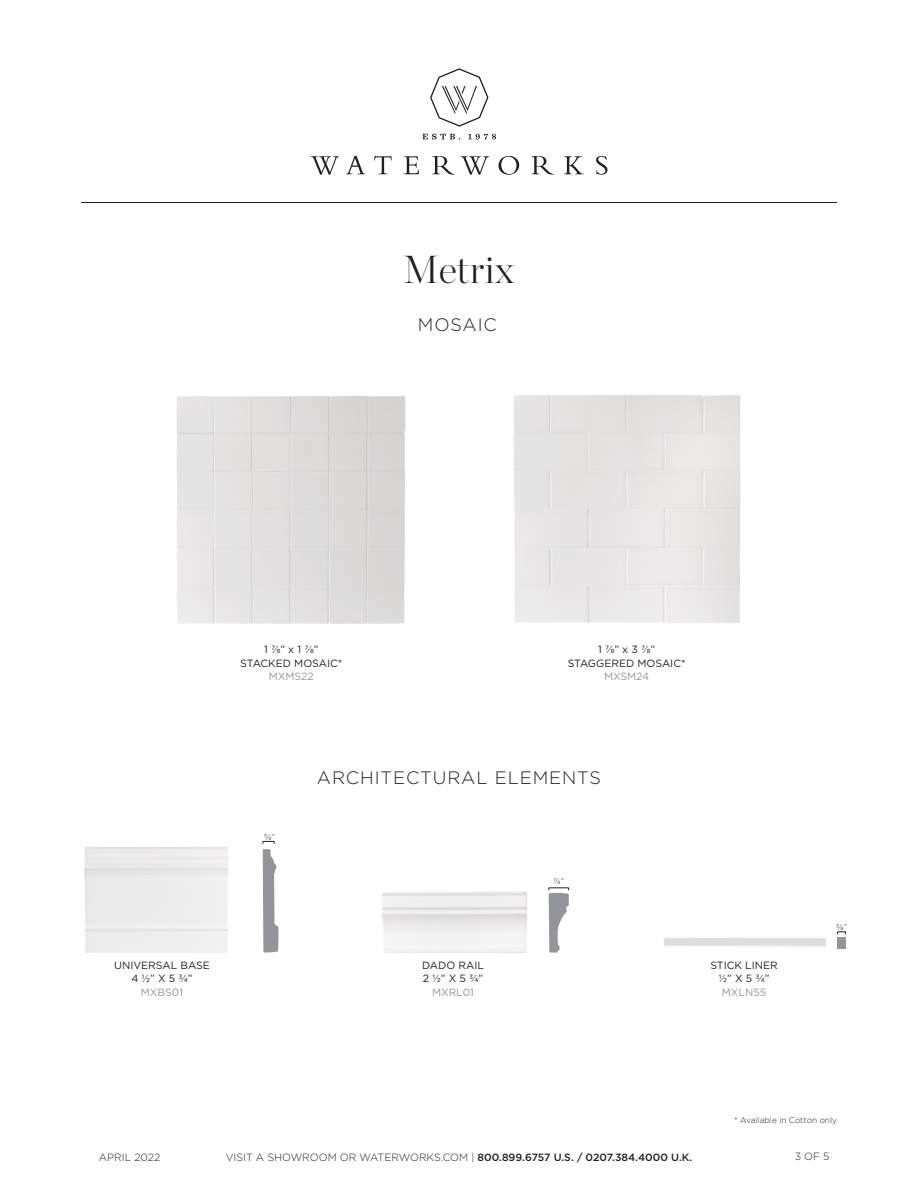
<style>
.page{position:relative;width:918px;height:1188px;background:#fff}
.page>*{position:absolute;margin:0;border:0;box-sizing:border-box;transform-origin:0 0}
.t1{font:200 39px "Chronicle Display";color:#231f20}
.t2{font:300 18px "Gotham";letter-spacing:.05em;color:#231f20}
.Measure{font:10.5px "Gotham";color:#231f20}
.t3{font:500 10.5px "Gotham";color:#231f20}
.Style_Number{font:10.5px "Gotham";color:#939598}
.t4{font:300 10.5px "Gotham";color:#231f20}
.Text__Light_-_6_5_9{font:300 8.25px "Gotham";color:#231f20}
.s1{font-weight:300}
</style>
<div class="page">
<svg style="left:422px;top:134px;width:38px;height:6px"></svg>
<svg style="left:468px;top:134px;width:28px;height:5px"></svg>
<svg style="left:374px;top:156px;width:18px;height:18px"></svg>
<svg style="left:403px;top:156px;width:16px;height:18px"></svg>
<svg style="left:499px;top:156px;width:20px;height:19px"></svg>
<svg style="left:531px;top:156px;width:23px;height:19px"></svg>
<svg style="left:564px;top:156px;width:20px;height:18px"></svg>
<svg style="left:596px;top:156px;width:12px;height:19px"></svg>
<svg style="left:346px;top:156px;width:19px;height:18px"></svg>
<svg style="left:311px;top:156px;width:28px;height:19px"></svg>
<svg style="left:432px;top:156px;width:57px;height:19px"></svg>
<svg style="left:430px;top:68px;width:58px;height:59px"></svg>
<hr style="left:81px;top:202px;width:756px;height:1px;background:#231f20">
<img style="left:177px;top:396px;width:229px;height:228px">
<img style="left:513px;top:395px;width:228px;height:228px">
<img style="left:664px;top:938px;width:161px;height:9px">
<div style="left:837px;top:937px;width:9px;height:11px;background:#939598"></div>
<svg style="left:549px;top:888px;width:20px;height:65px"></svg>
<svg style="left:263px;top:841px;width:16px;height:112px"></svg>
<svg style="left:837px;top:932px;width:9px;height:2px"></svg>
<h1 class="t1" style="left:404px;top:240px;width:112px">Metrix</h1>
<p class="t2" style="left:418px;top:313px;width:81px">MOSAIC</p>
<p class="Measure" style="left:264px;top:643px;width:56px">1 7/8” x 1 7/8”</p>
<p class="Measure" style="left:240px;top:656px;width:104px">STACKED MOSAIC*</p>
<p class="Style_Number" style="left:269px;top:670px;width:47px">MXMS22</p>
<p class="Measure" style="left:598px;top:643px;width:59px">1 7/8” x 3 7/8”</p>
<p class="Measure" style="left:568px;top:656px;width:119px">STAGGERED MOSAIC*</p>
<p class="Style_Number" style="left:604px;top:670px;width:47px">MXSM24</p>
<p class="Measure" style="left:114px;top:958px;width:97px">UNIVERSAL BASE</p>
<p class="Measure" style="left:131px;top:972px;width:63px">4 1/2” X 5 3/4”</p>
<p class="Style_Number" style="left:141px;top:985px;width:44px">MXBS01</p>
<p class="Text__Light_-_6_5_9" style="left:264px;top:832px;width:12px">5/8”</p>
<p class="t2" style="left:317px;top:766px;width:286px">ARCHITECTURAL ELEMENTS</p>
<p class="Measure" style="left:422px;top:958px;width:63px">DADO RAIL</p>
<p class="Measure" style="left:423px;top:972px;width:62px">2 1/2” X 5 3/4”</p>
<p class="Style_Number" style="left:432px;top:985px;width:44px">MXRL01</p>
<p class="Text__Light_-_6_5_9" style="left:553px;top:876px;width:12px">7/8”</p>
<p class="Measure" style="left:710px;top:958px;width:69px">STICK LINER</p>
<p class="Measure" style="left:719px;top:972px;width:52px">1/2” X 5 3/4”</p>
<p class="Style_Number" style="left:722px;top:985px;width:46px">MXLN55</p>
<p class="Text__Light_-_6_5_9" style="left:836px;top:922px;width:12px">3/8”</p>
<p class="Text__Light_-_6_5_9" style="left:734px;top:1115px;width:104px">* Available in Cotton only</p>
<p class="t3" style="left:226px;top:1150px;width:468px"><span class="s1">VISIT A SHOWROOM OR WATERWORKS.COM |</span> 800.899.6757 U.S. / 0207.384.4000 U.K.</p>
<p class="t4" style="left:99px;top:1150px;width:63px">April 2022</p>
<p class="t4" style="left:795px;top:1150px;width:36px">3 of 5</p>
</div>
